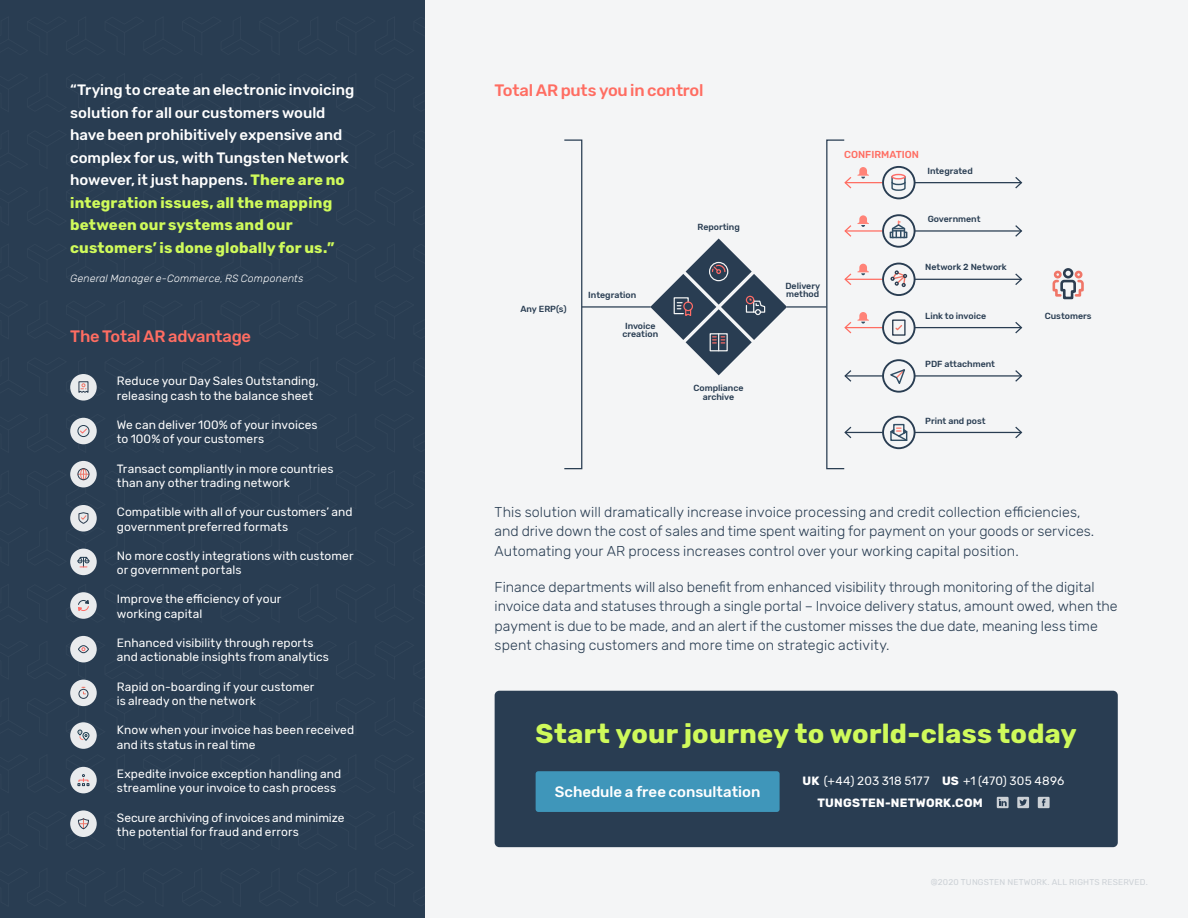
<style>
.page{position:relative;width:1188px;height:918px;background:#f4f5f6}
.page>*{position:absolute;margin:0;border:0;box-sizing:border-box;transform-origin:0 0}
.t1{font:700 27px "Rubik";letter-spacing:.01em;color:#cffa5b}
.t2{font:500 16.5px "Rubik";letter-spacing:-.015em;color:#ff6d62}
.t3{font:500 15px/22.5px "Rubik";color:#fff}
.t4{font:300 14.25px/19.5px "Rubik";letter-spacing:.005em;color:#293d52}
.t5{font:12px/14.4px "Rubik";letter-spacing:.005em;color:#fff}
.t6{font:700 12px "Rubik";letter-spacing:.02em;color:#fff}
.t7{font:italic 300 10.5px "Rubik";letter-spacing:.02em;color:#fff}
.t8{font:500 10.05px "Rubik";color:#ff6d62}
.t9{font:500 8.85px/8.1px "Rubik";color:#293d52}
.t10{font:8.4px "Rubik";letter-spacing:.02em;color:#ccd1d6}
.s1{font-weight:700;color:#cffa5b}
.s2{font-weight:700}
</style>
<div class="page">
<div style="left:0;top:0;width:424px;height:918px;background:#293d52"></div>
<svg style="left:70px;top:374px;width:27px;height:27px"></svg>
<svg style="left:70px;top:374px;width:27px;height:23px"></svg>
<svg style="left:70px;top:417px;width:27px;height:28px"></svg>
<div style="left:77px;top:425px;width:13px;height:12px;border:1px solid #253d51;border-radius:50%"></div>
<div style="left:70px;top:461px;width:27px;height:26px;background:#e9ebed;border-radius:50%"></div>
<div style="left:77px;top:468px;width:13px;height:12px;border:1px solid #2c3d50;border-radius:50%"></div>
<svg style="left:70px;top:549px;width:27px;height:26px"></svg>
<svg style="left:70px;top:469px;width:27px;height:98px"></svg>
<svg style="left:70px;top:592px;width:27px;height:27px"></svg>
<div style="left:70px;top:636px;width:27px;height:26px;background:#e9ebed;border-radius:50%"></div>
<svg style="left:70px;top:640px;width:27px;height:40px"></svg>
<div style="left:70px;top:680px;width:27px;height:26px;background:#e9ebed;border-radius:50%"></div>
<div style="left:70px;top:722px;width:27px;height:27px;background:#e9ebed;border-radius:50%"></div>
<svg style="left:70px;top:687px;width:27px;height:54px"></svg>
<svg style="left:70px;top:766px;width:27px;height:28px"></svg>
<svg style="left:70px;top:810px;width:27px;height:27px"></svg>
<div style="left:495px;top:691px;width:623px;height:156px;background:#293d52;border-radius:5px"></div>
<div style="left:536px;top:771px;width:244px;height:41px;background:#3f96ba;border-radius:3px"></div>
<div style="left:826px;top:139px;width:19px;height:330px;border:1px solid #293d52"></div>
<hr style="left:582px;top:306px;width:69px;height:2px;background:#293d52">
<div style="left:564px;top:139px;width:18px;height:330px;border:1px solid #293d52"></div>
<hr style="left:787px;top:306px;width:40px;height:2px;background:#293d52">
<svg style="left:650px;top:239px;width:137px;height:136px"></svg>
<div style="left:1054px;top:271px;width:8px;height:7px;border:3px solid #f07668;border-radius:50%"></div>
<div style="left:1075px;top:271px;width:7px;height:7px;border:3px solid #f07668;border-radius:50%"></div>
<div style="left:1063px;top:268px;width:10px;height:10px;border:3px solid #2c3d50;border-radius:50%"></div>
<svg style="left:1052px;top:278px;width:32px;height:22px"></svg>
<hr style="left:845px;top:182px;width:38px;height:1px;background:#ff6d62">
<hr style="left:914px;top:182px;width:107px;height:1px;background:#293d52">
<svg style="left:1014px;top:177px;width:9px;height:12px"></svg>
<div style="left:882px;top:166px;width:34px;height:33px;border:2px solid #293d52;border-radius:50%"></div>
<hr style="left:845px;top:230px;width:38px;height:2px;background:#ff6d62">
<hr style="left:914px;top:230px;width:107px;height:2px;background:#293d52">
<svg style="left:1014px;top:225px;width:9px;height:12px"></svg>
<div style="left:882px;top:214px;width:34px;height:34px;border:2px solid #293d52;border-radius:50%"></div>
<hr style="left:845px;top:279px;width:38px;height:1px;background:#ff6d62">
<hr style="left:914px;top:279px;width:107px;height:1px;background:#293d52">
<svg style="left:1014px;top:273px;width:9px;height:12px"></svg>
<div style="left:882px;top:263px;width:34px;height:33px;border:2px solid #293d52;border-radius:50%"></div>
<hr style="left:845px;top:327px;width:38px;height:1px;background:#ff6d62">
<hr style="left:914px;top:327px;width:107px;height:1px;background:#293d52">
<svg style="left:1014px;top:322px;width:9px;height:12px"></svg>
<div style="left:882px;top:311px;width:34px;height:33px;border:2px solid #293d52;border-radius:50%"></div>
<div style="left:882px;top:359px;width:34px;height:34px;border:2px solid #293d52;border-radius:50%"></div>
<hr style="left:845px;top:375px;width:38px;height:2px;background:#293d52">
<svg style="left:843px;top:369px;width:10px;height:14px"></svg>
<hr style="left:914px;top:375px;width:107px;height:2px;background:#293d52">
<svg style="left:1014px;top:370px;width:9px;height:12px"></svg>
<div style="left:882px;top:416px;width:34px;height:33px;border:2px solid #293d52;border-radius:50%"></div>
<hr style="left:845px;top:432px;width:38px;height:1px;background:#293d52">
<svg style="left:843px;top:425px;width:10px;height:15px"></svg>
<hr style="left:914px;top:432px;width:107px;height:1px;background:#293d52">
<svg style="left:1014px;top:426px;width:9px;height:13px"></svg>
<div style="left:891px;top:174px;width:15px;height:6px;border:1px solid #ff6c67;border-radius:50%"></div>
<svg style="left:891px;top:175px;width:15px;height:16px"></svg>
<svg style="left:889px;top:221px;width:19px;height:18px"></svg>
<svg style="left:890px;top:270px;width:17px;height:17px"></svg>
<div style="left:892px;top:320px;width:14px;height:16px;border:1px solid #2c3d50"></div>
<svg style="left:895px;top:325px;width:7px;height:6px"></svg>
<svg style="left:890px;top:369px;width:15px;height:15px"></svg>
<div style="left:893px;top:424px;width:12px;height:10px;border:1px solid #314e64"></div>
<svg style="left:890px;top:427px;width:18px;height:14px"></svg>
<svg style="left:843px;top:167px;width:26px;height:23px"></svg>
<svg style="left:843px;top:215px;width:26px;height:23px"></svg>
<svg style="left:843px;top:264px;width:26px;height:22px"></svg>
<svg style="left:843px;top:312px;width:26px;height:23px"></svg>
<svg style="left:997px;top:797px;width:12px;height:11px"></svg>
<svg style="left:999px;top:799px;width:8px;height:7px"></svg>
<div style="left:1038px;top:797px;width:12px;height:11px;background:#ccd1d6"></div>
<svg style="left:1042px;top:799px;width:3px;height:7px"></svg>
<div style="left:1017px;top:797px;width:12px;height:11px;background:#ccd1d6"></div>
<svg style="left:1019px;top:799px;width:8px;height:7px"></svg>
<p class="t3" style="left:70px;top:79px;width:286px">“Trying to create an electronic invoicing solution for all our customers would have been prohibitively expensive and complex for us, with Tungsten Network however, it just happens. <span class="s1">There are no integration issues, all the mapping between our systems and our customers’ is done globally for us.”</span></p>
<p class="t7" style="left:70px;top:273px;width:235px">General Manager e-Commerce, RS Components</p>
<h2 class="t2" style="left:70px;top:327px;width:182px">The Total AR advantage</h2>
<p class="t5" style="left:117px;top:374px;width:203px">Reduce your Day Sales Outstanding, releasing cash to the balance sheet</p>
<p class="t5" style="left:117px;top:418px;width:202px">We can deliver 100% of your invoices to 100% of your customers</p>
<p class="t5" style="left:117px;top:462px;width:218px">Transact compliantly in more countries than any other trading network</p>
<p class="t5" style="left:117px;top:505px;width:237px">Compatible with all of your customers’ and government preferred formats</p>
<p class="t5" style="left:117px;top:549px;width:238px">No more costly integrations with customer or government portals</p>
<p class="t5" style="left:117px;top:592px;width:166px">Improve the efficiency of your working capital</p>
<p class="t5" style="left:117px;top:636px;width:214px">Enhanced visibility through reports and actionable insights from analytics</p>
<p class="t5" style="left:117px;top:680px;width:199px">Rapid on-boarding if your customer is already on the network</p>
<p class="t5" style="left:117px;top:723px;width:239px">Know when your invoice has been received and its status in real time</p>
<p class="t5" style="left:117px;top:767px;width:226px">Expedite invoice exception handling and streamline your invoice to cash process</p>
<p class="t5" style="left:117px;top:811px;width:229px">Secure archiving of invoices and minimize the potential for fraud and errors</p>
<h2 class="t2" style="left:495px;top:81px;width:210px">Total AR puts you in control</h2>
<p class="t9" style="left:520px;top:305px;width:48px">Any ERP(s)</p>
<p class="t9" style="left:588px;top:291px;width:50px">Integration</p>
<p class="t9" style="left:623px;top:322px;width:37px">Invoice creation</p>
<p class="t9" style="left:697px;top:223px;width:44px">Reporting</p>
<p class="t9" style="left:693px;top:385px;width:52px;text-align:center">Compliance archive</p>
<p class="t9" style="left:785px;top:282px;width:36px">Delivery method</p>
<p class="t8" style="left:844px;top:148px;width:76px">CONFIRMATION</p>
<p class="t9" style="left:927px;top:167px;width:47px">Integrated</p>
<p class="t9" style="left:928px;top:215px;width:54px">Government</p>
<p class="t9" style="left:925px;top:264px;width:83px">Network 2 Network</p>
<p class="t9" style="left:925px;top:312px;width:63px">Link to invoice</p>
<p class="t9" style="left:925px;top:360px;width:71px">PDF attachment</p>
<p class="t9" style="left:925px;top:417px;width:62px">Print and post</p>
<p class="t9" style="left:1045px;top:312px;width:48px">Customers</p>
<p class="t4" style="left:495px;top:502px;width:601px">This solution will dramatically increase invoice processing and credit collection efficiencies, and drive down the cost of sales and time spent waiting for payment on your goods or services.<br>Automating your AR process increases control over your working capital position.</p>
<p class="t4" style="left:495px;top:577px;width:625px">Finance departments will also benefit from enhanced visibility through monitoring of the digital invoice data and statuses through a single portal – Invoice delivery status, amount owed, when the payment is due to be made, and an alert if the customer misses the due date, meaning less time spent chasing customers and more time on strategic activity.</p>
<h1 class="t1" style="left:536px;top:718px;width:543px">Start your journey to world-class today</h1>
<p class="t5" style="left:803px;top:774px;width:263px"><span class="s2">UK</span> (+44) 203 318 5177 <span class="s2">US</span> +1 (470) 305 4896</p>
<p class="t3" style="left:555px;top:781px;width:207px">Schedule a free consultation</p>
<p class="t6" style="left:817px;top:795px;width:167px">TUNGSTEN-NETWORK.COM</p>
<p class="t10" style="left:931px;top:877px;width:219px">@2020 TUNGSTEN NETWORK. ALL RIGHTS RESERVED.</p>
</div>
